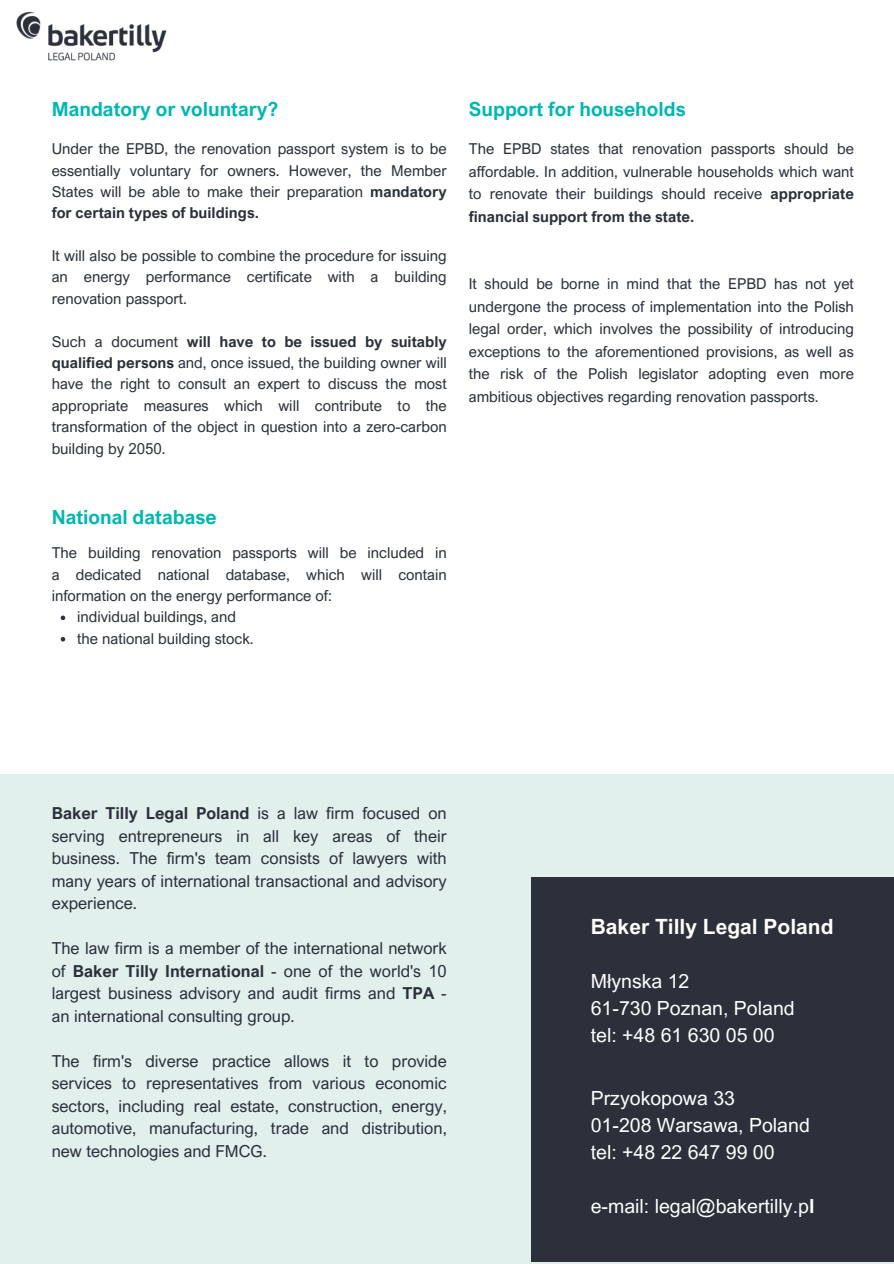
<style>
.page{position:relative;width:894px;height:1264px;background:#fff}
.page>*{position:absolute;margin:0;border:0;box-sizing:border-box;transform-origin:0 0}
.t1{font:700 21px "Arial MT Pro";color:#fff}
.t2{font:19.5px/27px "Arial MT Pro";color:#fff}
.t3{font:700 19.5px "Arial Nova";color:#00b7b3}
.t4{font:16.5px/22.5px "Arial Nova";color:#2b303a;text-align:justify}
.t5{font:15px/21.3px "Arial Nova";color:#2b303a;text-align:justify}
.s1{font-weight:700}
</style>
<div class="page">
<img style="left:16px;top:11px;width:151px;height:50px">
<div style="left:0;top:774px;width:893px;height:489px;background:#e1f0ed"></div>
<div style="left:530px;top:877px;width:363px;height:384px;background:#2b303a"></div>
<svg style="left:61px;top:615px;width:4px;height:5px"></svg>
<svg style="left:61px;top:637px;width:4px;height:4px"></svg>
<p class="t3" style="left:52px;top:97px;width:228px">Mandatory or voluntary?</p>
<h1 class="t5" style="left:52px;top:138px;width:396px">Under the EPBD, the renovation passport system is to be essentially voluntary for owners. However, the Member States will be able to make their preparation <span class="s1">mandatory for certain types of buildings.</span></h1>
<p class="t5" style="left:52px;top:245px;width:396px">It will also be possible to combine the procedure for issuing an energy performance certificate with a building renovation passport.</p>
<p class="t5" style="left:52px;top:330px;width:396px">Such a document <span class="s1">will have to be issued by suitably qualified persons</span> and, once issued, the building owner will have the right to consult an expert to discuss the most appropriate measures which will contribute to the transformation of the object in question into a zero-carbon building by 2050.</p>
<p class="t3" style="left:52px;top:505px;width:166px">National database</p>
<h1 class="t5" style="left:52px;top:542px;width:396px">The building renovation passports will be included in a dedicated national database, which will contain information on the energy performance of:</h1>
<p class="t5" style="left:77px;top:606px;width:160px">individual buildings, and</p>
<p class="t5" style="left:77px;top:627px;width:178px">the national building stock.</p>
<h1 class="t3" style="left:468px;top:97px;width:218px">Support for households</h1>
<h2 class="t5" style="left:468px;top:137px;width:386px;line-height:22.5px">The EPBD states that renovation passports should be affordable. In addition, vulnerable households which want to renovate their buildings should receive <span class="s1">appropriate financial support from the state.</span></h2>
<h2 class="t5" style="left:468px;top:272px;width:386px;line-height:22.5px">It should be borne in mind that the EPBD has not yet undergone the process of implementation into the Polish legal order, which involves the possibility of introducing exceptions to the aforementioned provisions, as well as the risk of the Polish legislator adopting even more ambitious objectives regarding renovation passports.</h2>
<p class="t4" style="left:52px;top:801px;width:396px"><span class="s1">Baker Tilly Legal Poland</span> is a law firm focused on serving entrepreneurs in all key areas of their business. The firm's team consists of lawyers with many years of international transactional and advisory experience.</p>
<h1 class="t4" style="left:52px;top:936px;width:396px">The law firm is a member of the international network of <span class="s1">Baker Tilly International</span> - one of the world's 10 largest business advisory and audit firms and <span class="s1">TPA</span> - an international consulting group.</h1>
<p class="t4" style="left:52px;top:1049px;width:396px">The firm's diverse practice allows it to provide services to representatives from various economic sectors, including real estate, construction, energy, automotive, manufacturing, trade and distribution, new technologies and FMCG.</p>
<p class="t1" style="left:590px;top:919px;width:244px">Baker Tilly Legal Poland</p>
<p class="t2" style="left:590px;top:970px;width:205px">Młynska 12<br>61-730 Poznan, Poland tel: +48 61 630 05 00</p>
<p class="t2" style="left:590px;top:1087px;width:220px">Przyokopowa 33<br>01-208 Warsawa, Poland tel: +48 22 647 99 00</p>
<p class="t2" style="left:590px;top:1195px;width:225px">e-mail: legal@bakertilly.p<span class="s1">l</span></p>
</div>
